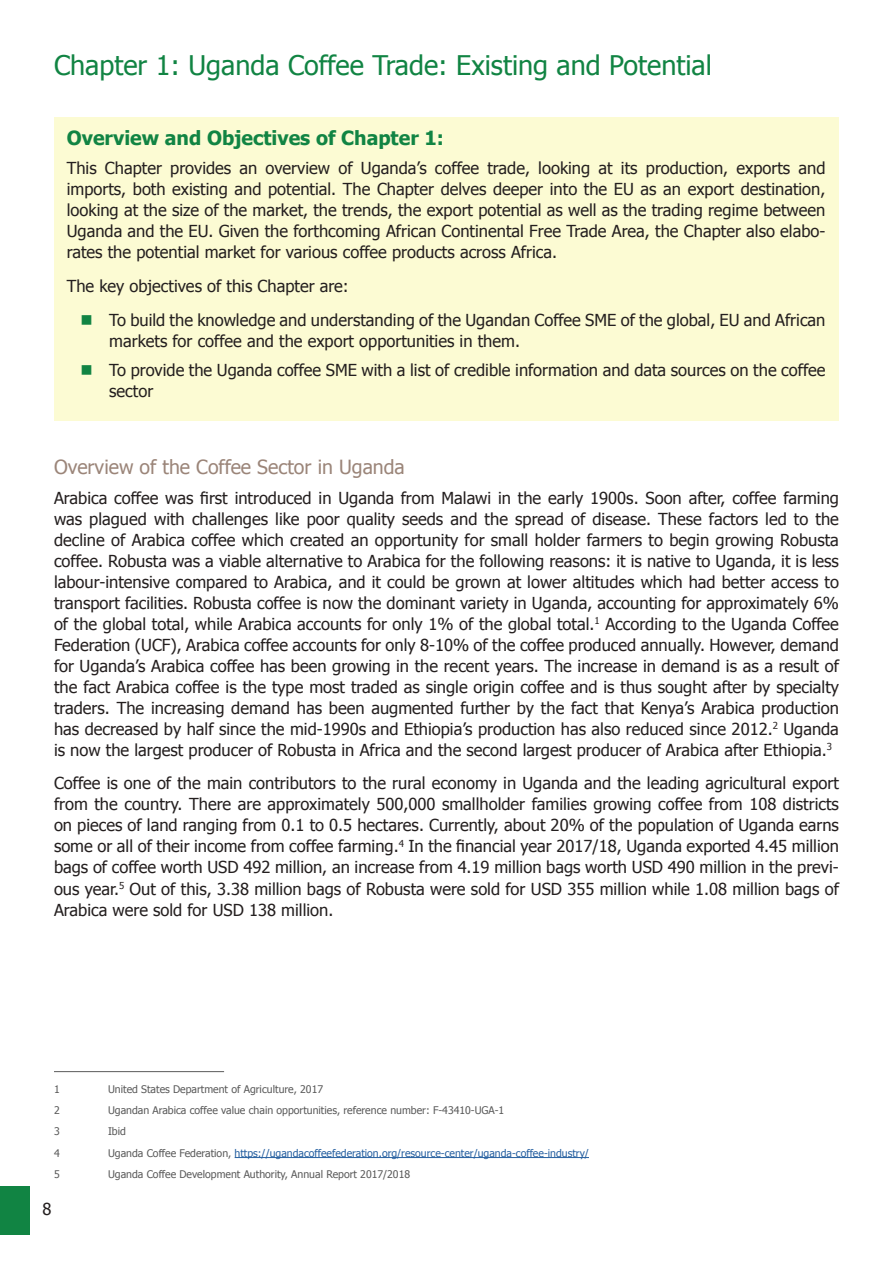
<style>
.page{position:relative;width:893px;height:1263px;background:#fff}
.page>*{position:absolute;margin:0;border:0;box-sizing:border-box;transform-origin:0 0}
.t1{font:27px "Tahoma";color:#118443}
.t2{font:19.5px "Tahoma";color:#9b8579}
.t3{font:700 19.5px "Tahoma";color:#118443}
.t4{font:16.5px/21px "Tahoma";color:#241f1f;text-align:justify}
.t5{font:10.5px "Tahoma";color:#5a5a5a}
.t6{font:10.5px "Tahoma";color:#255fa0}
.s1{color:#5a5a5a}
</style>
<div class="page">
<div style="left:0;top:1186px;width:30px;height:49px;background:#118443"></div>
<hr style="left:54px;top:1071px;width:170px;height:1px;background:#5a5a5a">
<hr style="left:235px;top:1157px;width:354px;height:1px;background:#255fa0">
<div style="left:54px;top:117px;width:784px;height:303px;background:#fcfbd3"></div>
<h1 class="t1" style="left:54px;top:47px;width:659px">Chapter 1: Uganda Coffee Trade: Existing and Potential</h1>
<p class="t3" style="left:67px;top:124px;width:379px">Overview and Objectives of Chapter 1:</p>
<p class="t4" style="left:67px;top:157px;width:760px">This Chapter provides an overview of Uganda’s coffee trade, looking at its production, exports and imports, both existing and potential. The Chapter delves deeper into the EU as an export destination, looking at the size of the market, the trends, the export potential as well as the trading regime between Uganda and the EU. Given the forthcoming African Continental Free Trade Area, the Chapter also elabo&shy;rates the potential market for various coffee products across Africa.</p>
<p class="t4" style="left:109px;top:268px;width:718px;line-height:33.8px;text-indent:-42px">The key objectives of this Chapter are:<br>To build the knowledge and understanding of the Ugandan Coffee SME of the global, EU and African</p>
<p class="t4" style="left:109px;top:325px;width:718px;line-height:29.5px">markets for coffee and the export opportunities in them.<br>To provide the Uganda coffee SME with a list of credible information and data sources on the coffee</p>
<p class="t4" style="left:109px;top:380px;width:46px">sector</p>
<p class="t2" style="left:54px;top:454px;width:352px">Overview of the Coffee Sector in Uganda</p>
<p class="t4" style="left:54px;top:486px;width:786px">Arabica coffee was first introduced in Uganda from Malawi in the early 1900s. Soon after, coffee farming was plagued with challenges like poor quality seeds and the spread of disease. These factors led to the decline of Arabica coffee which created an opportunity for small holder farmers to begin growing Robusta coffee. Robusta was a viable alternative to Arabica for the following reasons: it is native to Uganda, it is less labour-intensive compared to Arabica, and it could be grown at lower altitudes which had better access to transport facilities. Robusta coffee is now the dominant variety in Uganda, accounting for approximately 6% of the global total, while Arabica accounts for only 1% of the global total.<sup>1</sup> According to the Uganda Coffee Federation (UCF), Arabica coffee accounts for only 8-10% of the coffee produced annually. However, demand for Uganda’s Arabica coffee has been growing in the recent years. The increase in demand is as a result of the fact Arabica coffee is the type most traded as single origin coffee and is thus sought after by specialty traders. The increasing demand has been augmented further by the fact that Kenya’s Arabica production has decreased by half since the mid-1990s and Ethiopia’s production has also reduced since 2012.<sup>2</sup> Uganda is now the largest producer of Robusta in Africa and the second largest producer of Arabica after Ethiopia.<sup>3</sup></p>
<p class="t4" style="left:54px;top:772px;width:786px">Coffee is one of the main contributors to the rural economy in Uganda and the leading agricultural export from the country. There are approximately 500,000 smallholder families growing coffee from 108 districts on pieces of land ranging from 0.1 to 0.5 hectares. Currently, about 20% of the population of Uganda earns some or all of their income from coffee farming.<sup>4</sup> In the financial year 2017/18, Uganda exported 4.45 million bags of coffee worth USD 492 million, an increase from 4.19 million bags worth USD 490 million in the previ&shy;ous year.<sup>5</sup> Out of this, 3.38 million bags of Robusta were sold for USD 355 million while 1.08 million bags of Arabica were sold for USD 138 million.</p>
<p class="t5" style="left:54px;top:1082px;width:7px">1</p>
<p class="t5" style="left:108px;top:1082px;width:217px">United States Department of Agriculture, 2017</p>
<p class="t5" style="left:54px;top:1103px;width:7px">2</p>
<p class="t5" style="left:108px;top:1103px;width:398px">Ugandan Arabica coffee value chain opportunities, reference number: F-43410-UGA-1</p>
<p class="t5" style="left:54px;top:1124px;width:7px">3</p>
<p class="t5" style="left:108px;top:1124px;width:19px">Ibid</p>
<p class="t5" style="left:54px;top:1146px;width:7px">4</p>
<p class="t6" style="left:108px;top:1146px;width:482px"><span class="s1">Uganda Coffee Federation,</span> https://ugandacoffeefederation.org/resource-center/uganda-coffee-industry/</p>
<p class="t5" style="left:54px;top:1167px;width:7px">5</p>
<p class="t5" style="left:108px;top:1167px;width:304px">Uganda Coffee Development Authority, Annual Report 2017/2018</p>
<p class="t4" style="left:43px;top:1197px;width:11px">8</p>
</div>
